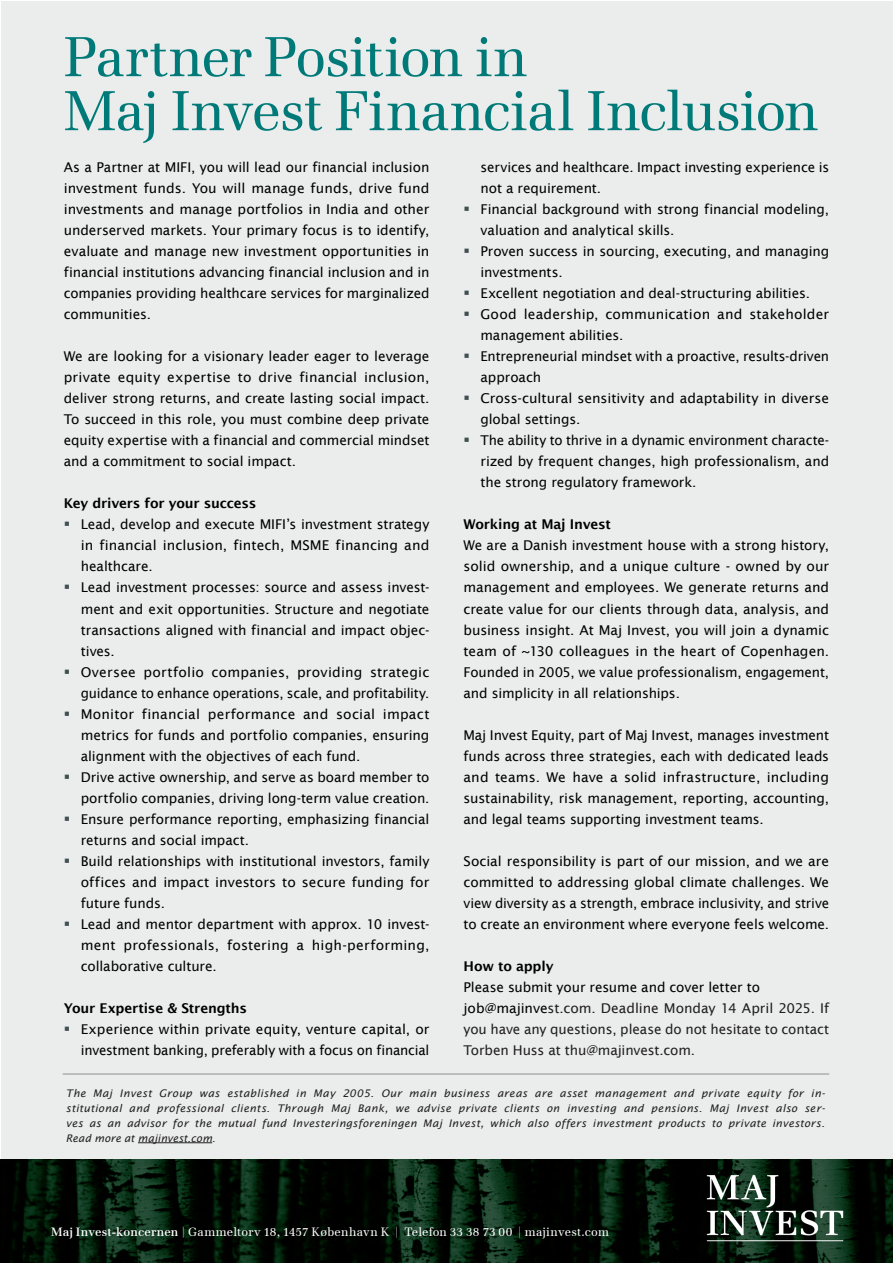
<style>
.page{position:relative;width:893px;height:1263px;background:#fff}
.page>*{position:absolute;margin:0;border:0;box-sizing:border-box;transform-origin:0 0}
.t1{font:55.5px "Emona";letter-spacing:-.025em;color:#007a78}
.Brød{font:13.5px/21px "Lucida Sans";letter-spacing:-.005em;color:#000;text-align:justify}
.Brød-2{font:13.5px/21px "Lucida Sans";letter-spacing:-.01em;color:#231f20;text-align:justify}
.Brød-3{font:600 13.5px "Lucida Sans";letter-spacing:-.015em;color:#000}
.t2{font:12px "Emona";letter-spacing:.01em;color:#fff}
.Brød-4{font:italic 10.5px/15px "Lucida Sans";letter-spacing:.015em;color:#231f20;text-align:justify}
.s1{color:#000}
.s2{font-weight:600}
</style>
<div class="page">
<div style="left:1px;top:1px;width:891px;height:1158px;background:#eaedec"></div>
<img style="left:0;top:1159px;width:893px;height:104px">
<img style="left:706px;top:1174px;width:138px;height:69px">
<hr style="left:63px;top:1074px;width:766px;height:1px;background:#231f20">
<hr style="left:138px;top:1142px;width:74px;height:1px;background:#231f20">
<p class="t1" style="left:64px;top:23px;width:466px">Partner Position in</p>
<p class="t1" style="left:64px;top:77px;width:757px">Maj Invest Financial Inclusion</p>
<p class="Brød" style="left:64px;top:157px;width:367px">As a Partner at MIFI, you will lead our financial inclusion investment funds. You will manage funds, drive fund investments and manage portfolios in India and other underserved markets. Your primary focus is to identify, evaluate and manage new investment opportunities in financial institutions advancing financial inclusion and in companies providing healthcare services for marginalized communities.</p>
<p class="Brød" style="left:64px;top:346px;width:367px">We are looking for a visionary leader eager to leverage private equity expertise to drive financial inclusion, deliver strong returns, and create lasting social impact.<br>To succeed in this role, you must combine deep private equity expertise with a financial and commercial mindset and a commitment to social impact.</p>
<p class="Brød-3" style="left:64px;top:496px;width:194px">Key drivers for your success</p>
<p class="Brød" style="left:81px;top:514px;width:350px">Lead, develop and execute MIFI’s investment strategy in financial inclusion, fintech, MSME financing and healthcare.</p>
<p class="Brød" style="left:81px;top:577px;width:350px">Lead investment processes: source and assess invest&shy;ment and exit opportunities. Structure and negotiate transactions aligned with financial and impact objec&shy;tives.</p>
<p class="Brød" style="left:81px;top:661px;width:350px">Oversee portfolio companies, providing strategic guidance to enhance operations, scale, and profitability.</p>
<p class="Brød" style="left:81px;top:703px;width:350px">Monitor financial performance and social impact metrics for funds and portfolio companies, ensuring alignment with the objectives of each fund.</p>
<p class="Brød" style="left:81px;top:766px;width:350px">Drive active ownership, and serve as board member to portfolio companies, driving long-term value creation.</p>
<p class="Brød" style="left:81px;top:808px;width:350px">Ensure performance reporting, emphasizing financial returns and social impact.</p>
<p class="Brød" style="left:81px;top:850px;width:350px">Build relationships with institutional investors, family offices and impact investors to secure funding for future funds.</p>
<p class="Brød" style="left:81px;top:913px;width:350px">Lead and mentor department with approx. 10 invest&shy;ment professionals, fostering a high-performing, collaborative culture.</p>
<p class="Brød-3" style="left:64px;top:1000px;width:185px">Your Expertise &amp; Strengths</p>
<p class="Brød" style="left:81px;top:1018px;width:350px">Experience within private equity, venture capital, or investment banking, preferably with a focus on financial</p>
<p class="Brød" style="left:480px;top:157px;width:350px">services and healthcare. Impact investing experience is not a requirement.</p>
<p class="Brød" style="left:480px;top:199px;width:350px">Financial background with strong financial modeling, valuation and analytical skills.</p>
<p class="Brød" style="left:480px;top:241px;width:350px">Proven success in sourcing, executing, and managing investments.</p>
<p class="Brød" style="left:480px;top:283px;width:331px">Excellent negotiation and deal-structuring abilities.</p>
<p class="Brød" style="left:480px;top:304px;width:350px">Good leadership, communication and stakeholder management abilities.</p>
<p class="Brød" style="left:480px;top:346px;width:350px">Entrepreneurial mindset with a proactive, results-driven approach</p>
<p class="Brød" style="left:480px;top:388px;width:350px">Cross-cultural sensitivity and adaptability in diverse global settings.</p>
<p class="Brød" style="left:480px;top:430px;width:350px">The ability to thrive in a dynamic environment characte&shy;rized by frequent changes, high professionalism, and the strong regulatory framework.</p>
<p class="Brød-3" style="left:463px;top:517px;width:149px">Working at Maj Invest</p>
<p class="Brød" style="left:463px;top:535px;width:367px">We are a Danish investment house with a strong history, solid ownership, and a unique culture - owned by our management and employees. We generate returns and create value for our clients through data, analysis, and business insight. At Maj Invest, you will join a dynamic team of ~130 colleagues in the heart of Copenhagen.<br>Founded in 2005, we value professionalism, engagement, and simplicity in all relationships.</p>
<p class="Brød" style="left:463px;top:724px;width:367px">Maj Invest Equity, part of Maj Invest, manages investment funds across three strategies, each with dedicated leads and teams. We have a solid infrastructure, including sustainability, risk management, reporting, accounting, and legal teams supporting investment teams.</p>
<p class="Brød" style="left:463px;top:850px;width:367px">Social responsibility is part of our mission, and we are committed to addressing global climate challenges. We view diversity as a strength, embrace inclusivity, and strive to create an environment where everyone feels welcome.</p>
<p class="Brød-3" style="left:463px;top:958px;width:92px">How to apply</p>
<p class="Brød" style="left:463px;top:976px;width:298px">Please submit your resume and cover letter to</p>
<p class="Brød-2" style="left:463px;top:997px;width:367px"><span class="s1">job@majinve</span>st.com. Deadline Monday 14 April 2025. If you have any questions, please do not hesitate to contact Torben Huss at thu@majinvest.com.</p>
<p class="Brød-4" style="left:66px;top:1085px;width:761px">The Maj Invest Group was established in May 2005. Our main business areas are asset management and private equity for in&shy;stitutional and professional clients. Through Maj Bank, we advise private clients on investing and pensions. Maj Invest also ser&shy;ves as an advisor for the mutual fund Investeringsforeningen Maj Invest, which also offers investment products to private investors.<br>Read more at majinvest.com.</p>
<p class="t2" style="left:51px;top:1225px;width:559px"><span class="s2">Maj Invest-koncernen</span> | Gammeltorv 18, 1457 København K | Telefon 33 38 73 00 | majinvest.com</p>
</div>
